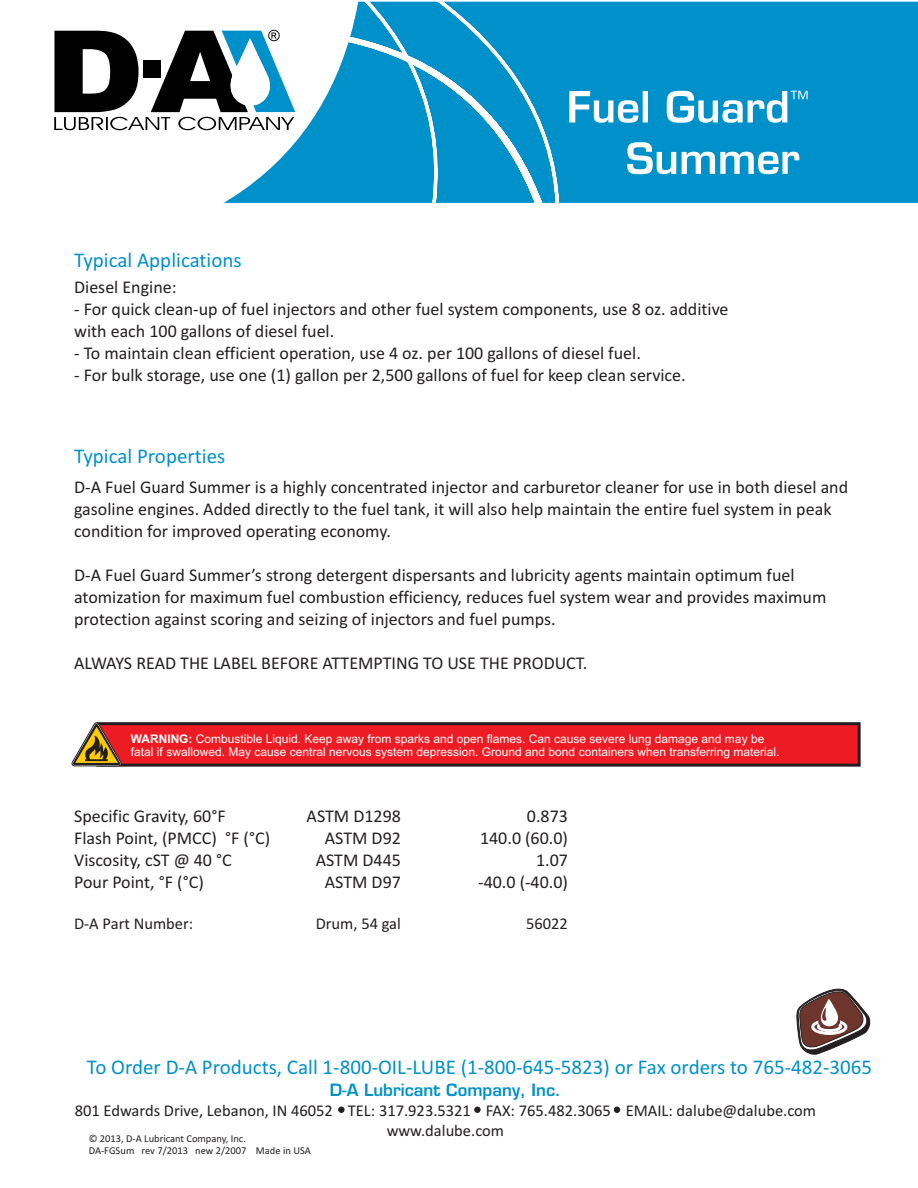
<style>
.page{position:relative;width:918px;height:1188px;background:#fff}
.page>*{position:absolute;margin:0;border:0;box-sizing:border-box;transform-origin:0 0}
.t1{font:21px "Calibri";color:#0091ca}
.t2{font:18px/21.9px "Calibri";color:#231f20}
.t3{font:16.5px/20.1px "Calibri";color:#231f20;text-align:center}
.t4{font:16.5px "Square 721 Dm Normal";color:#0091ca}
.t5{font:12px/13.4px "Arial";color:#fff}
.t6{font:10.5px/12.8px "Calibri";color:#241f21}
.s1{font-weight:700;font-size:11.85px}
</style>
<div class="page">
<svg style="left:54px;top:30px;width:151px;height:100px"></svg>
<svg style="left:205px;top:1px;width:713px;height:202px;fill:#0091ca"></svg>
<svg style="left:796px;top:988px;width:75px;height:67px"></svg>
<svg style="left:339px;top:1107px;width:5px;height:6px"></svg>
<svg style="left:475px;top:1107px;width:5px;height:6px"></svg>
<svg style="left:614px;top:1107px;width:6px;height:6px"></svg>
<svg style="left:569px;top:91px;width:239px;height:83px"></svg>
<svg style="left:71px;top:722px;width:790px;height:45px;background:#cf2529"></svg>
<p class="t1" style="left:74px;top:252px;width:169px">Typical Applications</p>
<p class="t2" style="left:74px;top:277px;width:104px">Diesel Engine:</p>
<p class="t2" style="left:74px;top:299px;width:656px">- For quick clean-up of fuel injectors and other fuel system components, use 8 oz. additive with each 100 gallons of diesel fuel.</p>
<p class="t2" style="left:74px;top:343px;width:568px">- To maintain clean efficient operation, use 4 oz. per 100 gallons of diesel fuel.</p>
<p class="t2" style="left:74px;top:365px;width:613px">- For bulk storage, use one (1) gallon per 2,500 gallons of fuel for keep clean service.</p>
<p class="t1" style="left:74px;top:447px;width:153px">Typical Properties</p>
<p class="t2" style="left:74px;top:477px;width:776px">D-A Fuel Guard Summer is a highly concentrated injector and carburetor cleaner for use in both diesel and gasoline engines. Added directly to the fuel tank, it will also help maintain the entire fuel system in peak condition for improved operating economy.</p>
<p class="t2" style="left:74px;top:565px;width:754px">D-A Fuel Guard Summer’s strong detergent dispersants and lubricity agents maintain optimum fuel atomization for maximum fuel combustion efficiency, reduces fuel system wear and provides maximum protection against scoring and seizing of injectors and fuel pumps.</p>
<p class="t2" style="left:74px;top:653px;width:515px">ALWAYS READ THE LABEL BEFORE ATTEMPTING TO USE THE PRODUCT.</p>
<p class="t5" style="left:131px;top:733px;width:650px"><span class="s1">WARNING:</span> Combustible Liquid. Keep away from sparks and open flames. Can cause severe lung damage and may be fatal if swallowed. May cause central nervous system depression. Ground and bond containers when transferring material.</p>
<p class="t2" style="left:74px;top:807px;width:153px">Specific Gravity, 60°F</p>
<p class="t2" style="left:307px;top:807px;width:96px">ASTM D1298</p>
<p class="t2" style="left:527px;top:807px;width:43px">0.873</p>
<p class="t2" style="left:74px;top:829px;width:198px">Flash Point, (PMCC) °F (°C)</p>
<p class="t2" style="left:325px;top:829px;width:78px">ASTM D92</p>
<p class="t2" style="left:480px;top:829px;width:89px">140.0 (60.0)</p>
<p class="t2" style="left:74px;top:851px;width:159px">Viscosity, cST @ 40 °C</p>
<p class="t2" style="left:316px;top:851px;width:87px">ASTM D445</p>
<p class="t2" style="left:536px;top:851px;width:33px">1.07</p>
<p class="t2" style="left:74px;top:873px;width:131px">Pour Point, °F (°C)</p>
<p class="t2" style="left:325px;top:873px;width:78px">ASTM D97</p>
<p class="t2" style="left:478px;top:873px;width:91px">-40.0 (-40.0)</p>
<p class="t3" style="left:74px;top:915px;width:121px">D-A Part Number:</p>
<p class="t3" style="left:316px;top:915px;width:87px">Drum, 54 gal</p>
<p class="t3" style="left:526px;top:915px;width:43px">56022</p>
<p class="t1" style="left:87px;top:1058px;width:787px">To Order D-A Products, Call 1-800-OIL-LUBE (1-800-645-5823) or Fax orders to 765-482-3065</p>
<p class="t4" style="left:330px;top:1084px;width:233px">D-A Lubricant Company, Inc.</p>
<p class="t3" style="left:75px;top:1102px;width:743px">801 Edwards Drive, Lebanon, IN 46052 TEL: 317.923.5321 FAX: 765.482.3065 EMAIL: dalube@dalube.com www.dalube.com</p>
<p class="t6" style="left:89px;top:1133px;width:224px">© 2013, D-A Lubricant Company, Inc.<br>DA-FGSum rev 7/2013 new 2/2007 Made in USA</p>
</div>
